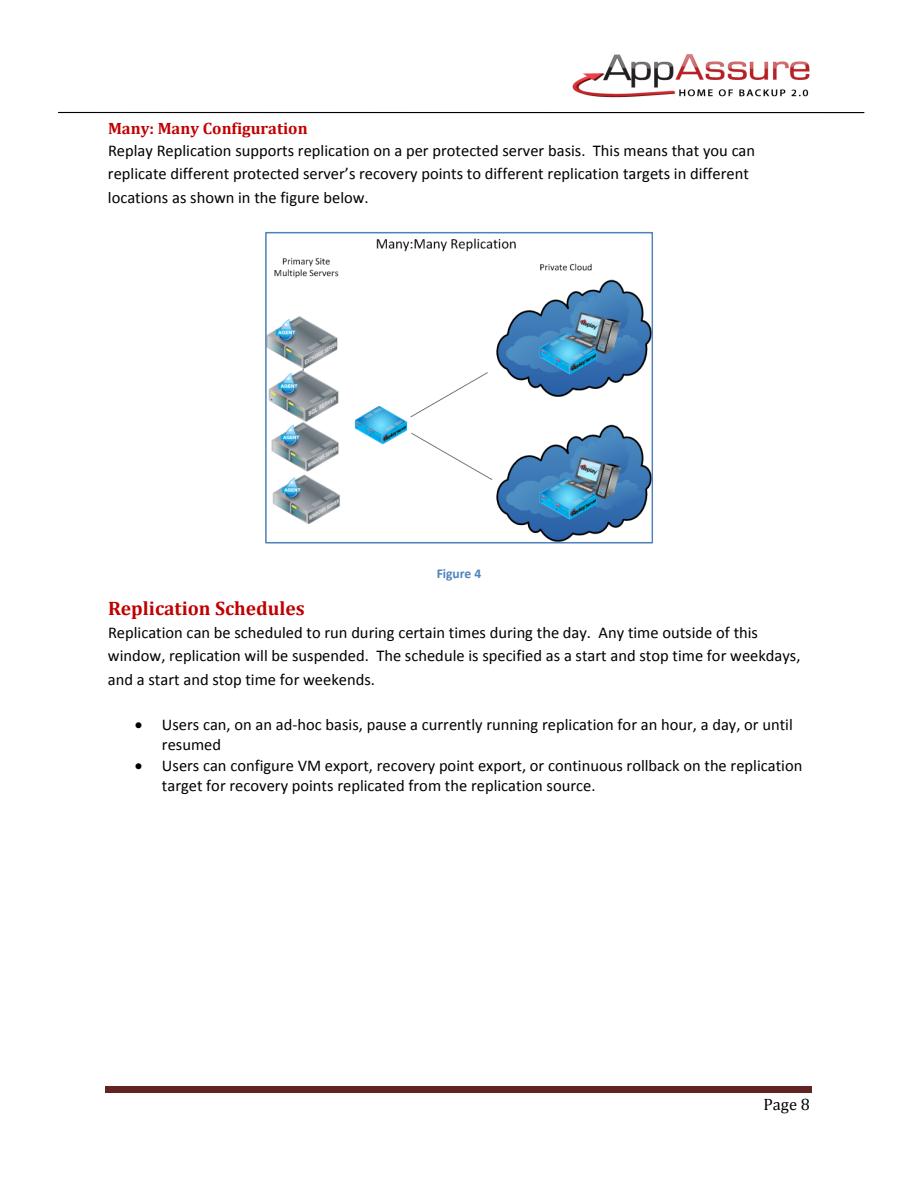
<style>
.page{position:relative;width:918px;height:1188px;background:#fff}
.page>*{position:absolute;margin:0;border:0;box-sizing:border-box;transform-origin:0 0}
.t1{font:700 19.5px "Cambria";color:#c00000}
.t2{font:16.5px/23.1px "Calibri";color:#000}
.t3{font:700 16.5px "Cambria";color:#c00000}
.t4{font:16.5px "Cambria";color:#000}
.t5{font:700 13.5px "Calibri";color:#4f82bd}
</style>
<div class="page">
<div style="left:106px;top:1086px;width:706px;height:5px;background:#622423"></div>
<hr style="left:106px;top:1092px;width:706px;height:1px;background:#622423">
<img style="left:572px;top:54px;width:238px;height:44px">
<hr style="left:58px;top:112px;width:806px;height:1px;background:#000">
<svg style="left:265px;top:232px;width:388px;height:312px"></svg>
<p class="t3" style="left:108px;top:118px;width:201px">Many: Many Configuration</p>
<p class="t2" style="left:108px;top:141px;width:649px">Replay Replication supports replication on a per protected server basis. This means that you can replicate different protected server’s recovery points to different replication targets in different locations as shown in the figure below.</p>
<p class="t5" style="left:437px;top:568px;width:46px">Figure 4</p>
<p class="t1" style="left:108px;top:596px;width:198px">Replication Schedules</p>
<p class="t2" style="left:108px;top:623px;width:694px">Replication can be scheduled to run during certain times during the day. Any time outside of this window, replication will be suspended. The schedule is specified as a start and stop time for weekdays, and a start and stop time for weekends.</p>
<p class="t2" style="left:162px;top:716px;width:632px;line-height:20.1px;text-indent:-27px">• Users can, on an ad‐hoc basis, pause a currently running replication for an hour, a day, or until resumed</p>
<p class="t2" style="left:162px;top:757px;width:642px;line-height:20.2px;text-indent:-27px">• Users can configure VM export, recovery point export, or continuous rollback on the replication target for recovery points replicated from the replication source.</p>
<p class="t4" style="left:764px;top:1094px;width:48px">Page 8</p>
</div>
